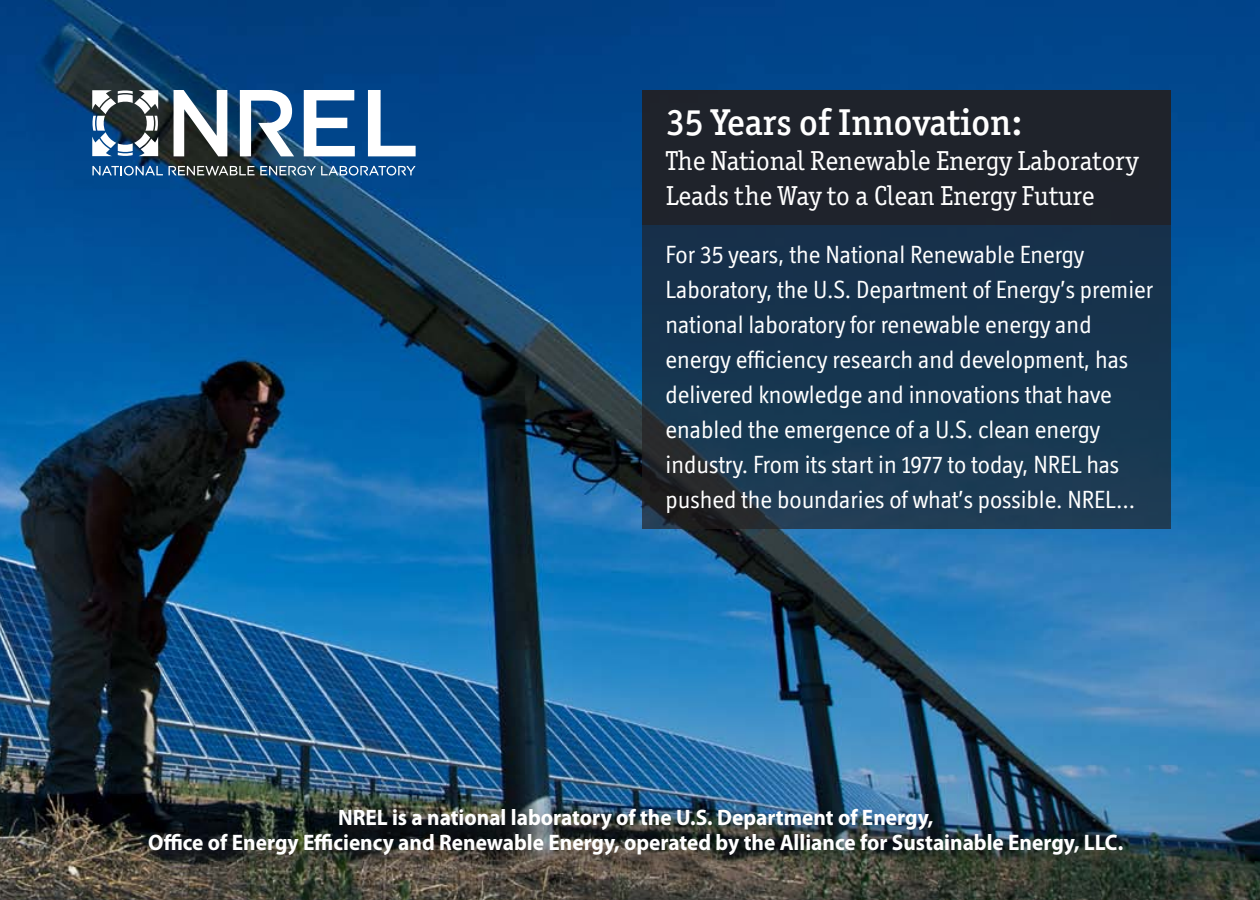
<style>
.page{position:relative;width:1260px;height:900px;background:#fff}
.page>*{position:absolute;margin:0;border:0;box-sizing:border-box;transform-origin:0 0}
.t1{font:500 37.5px "Officina Serif ITC Std";color:#fff}
.t2{font:27.5px/35px "Officina Serif ITC Std";color:#fff}
.t3{font:25px/35px "Officina Display ITC Std";color:#fff}
.t4{font:700 22.5px/25px "Myriad Pro";color:#fff;text-align:center;scale:.95 1}
</style>
<div class="page">
<img style="left:0;top:0;width:1260px;height:900px">
<div style="left:642px;top:90px;width:529px;height:135px;background:#1f232b"></div>
<svg style="left:642px;top:225px;width:529px;height:304px;background:#18344d"></svg>
<svg style="left:92px;top:90px;width:66px;height:66px"></svg>
<svg style="left:174px;top:90px;width:53px;height:66px"></svg>
<svg style="left:240px;top:90px;width:54px;height:66px"></svg>
<svg style="left:304px;top:90px;width:51px;height:66px"></svg>
<svg style="left:368px;top:90px;width:48px;height:66px"></svg>
<svg style="left:92px;top:166px;width:71px;height:10px"></svg>
<svg style="left:169px;top:166px;width:247px;height:10px;background:#5f7b92"></svg>
<div style="left:142px;top:806px;width:999px;height:71px;background:#231f20;opacity:.8"></div>
<p class="t1" style="left:666px;top:100px;width:358px">35 Years of Innovation:</p>
<p class="t2" style="left:666px;top:143px;width:474px">The National Renewable Energy Laboratory<br>Leads the Way to a Clean Energy Future</p>
<p class="t3" style="left:666px;top:236px;width:489px">For 35 years, the National Renewable Energy Laboratory, the U.S. Department of Energy’s premier national laboratory for renewable energy and energy efficiency research and development, has delivered knowledge and innovations that have enabled the emergence of a U.S. clean energy industry. From its start in 1977 to today, NREL has pushed the boundaries of what’s possible. NREL...</p>
<p class="t4" style="left:148px;top:805px;width:1028px">NREL is a national laboratory of the U.S. Department of Energy,<br>Office of Energy Efficiency and Renewable Energy, operated by the Alliance for Sustainable Energy, LLC.</p>
</div>
